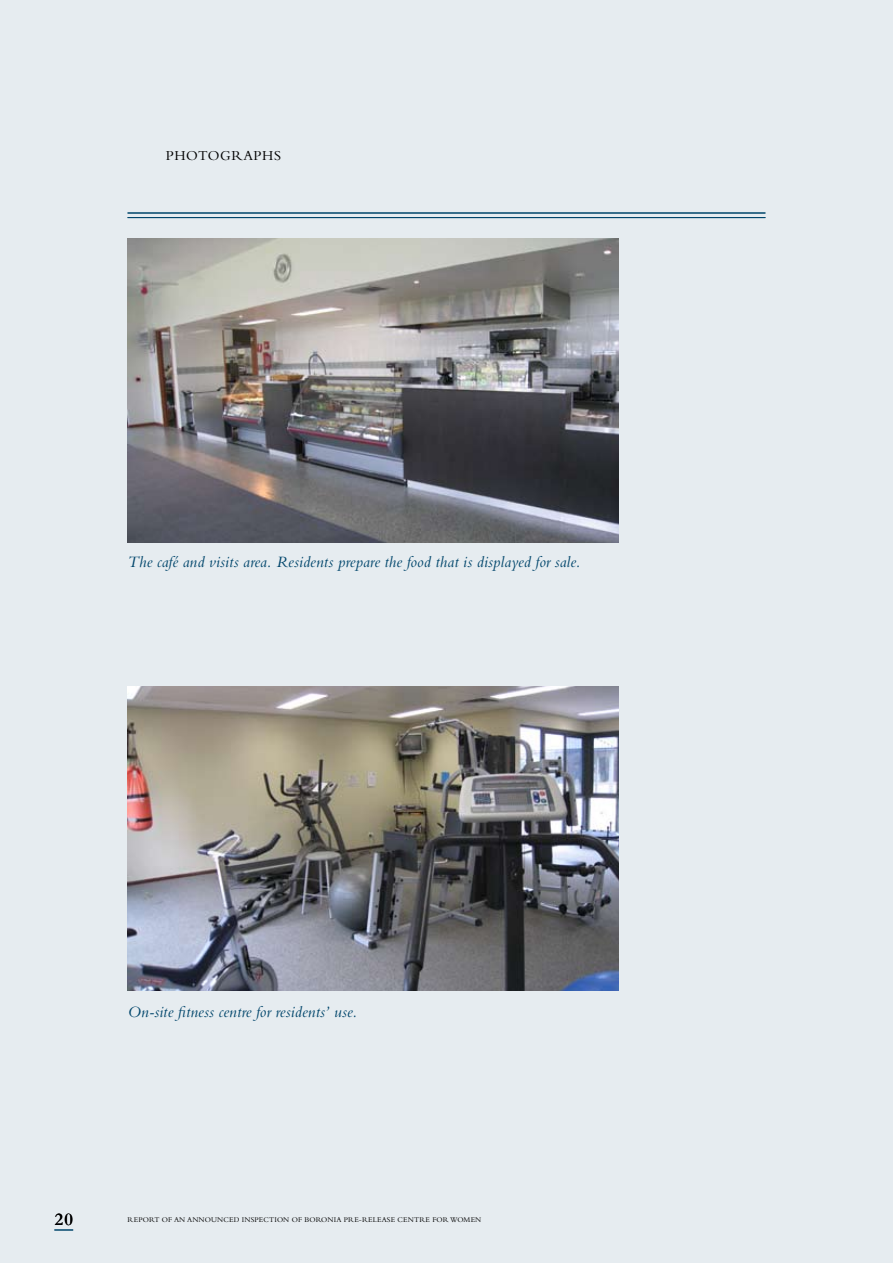
<style>
.page{position:relative;width:893px;height:1263px;background:#e6ecf0}
.page>*{position:absolute;margin:0;border:0;box-sizing:border-box;transform-origin:0 0}
.t1{font:600 18px "Bembo";color:#000}
.t2{font:italic 16.5px "Bembo";letter-spacing:.005em;color:#00456b}
.t3{font:14.25px "Bembo";letter-spacing:.04em;color:#000}
.t4{font:7.5px "Bembo";letter-spacing:.02em;color:#000}
</style>
<div class="page">
<img style="left:128px;top:238px;width:491px;height:305px">
<img style="left:128px;top:686px;width:491px;height:305px">
<hr style="left:128px;top:213px;width:637px;height:1px;background:#00456b">
<hr style="left:128px;top:217px;width:637px;height:1px;background:#00456b">
<svg style="left:54px;top:1229px;width:19px;height:1px"></svg>
<p class="t3" style="left:166px;top:147px;width:115px">PHOTOGRAPHS</p>
<p class="t2" style="left:128px;top:552px;width:455px">The café and visits area. Residents prepare the food that is displayed for sale.</p>
<p class="t2" style="left:128px;top:1002px;width:231px">On-site fitness centre for residents’ use.</p>
<p class="t1" style="left:54px;top:1210px;width:20px">20</p>
<p class="t4" style="left:128px;top:1215px;width:22px">REPORT</p>
<p class="t4" style="left:162px;top:1215px;width:108px">O F AN ANNOUNCED INSPECTION</p>
<p class="t4" style="left:292px;top:1215px;width:24px">OF BORONIA</p>
<p class="t4" style="left:344px;top:1215px;width:71px">PRE-RELEASE CENTR</p>
<p class="t4" style="left:425px;top:1215px;width:55px">E FOR WOMEN</p>
</div>
